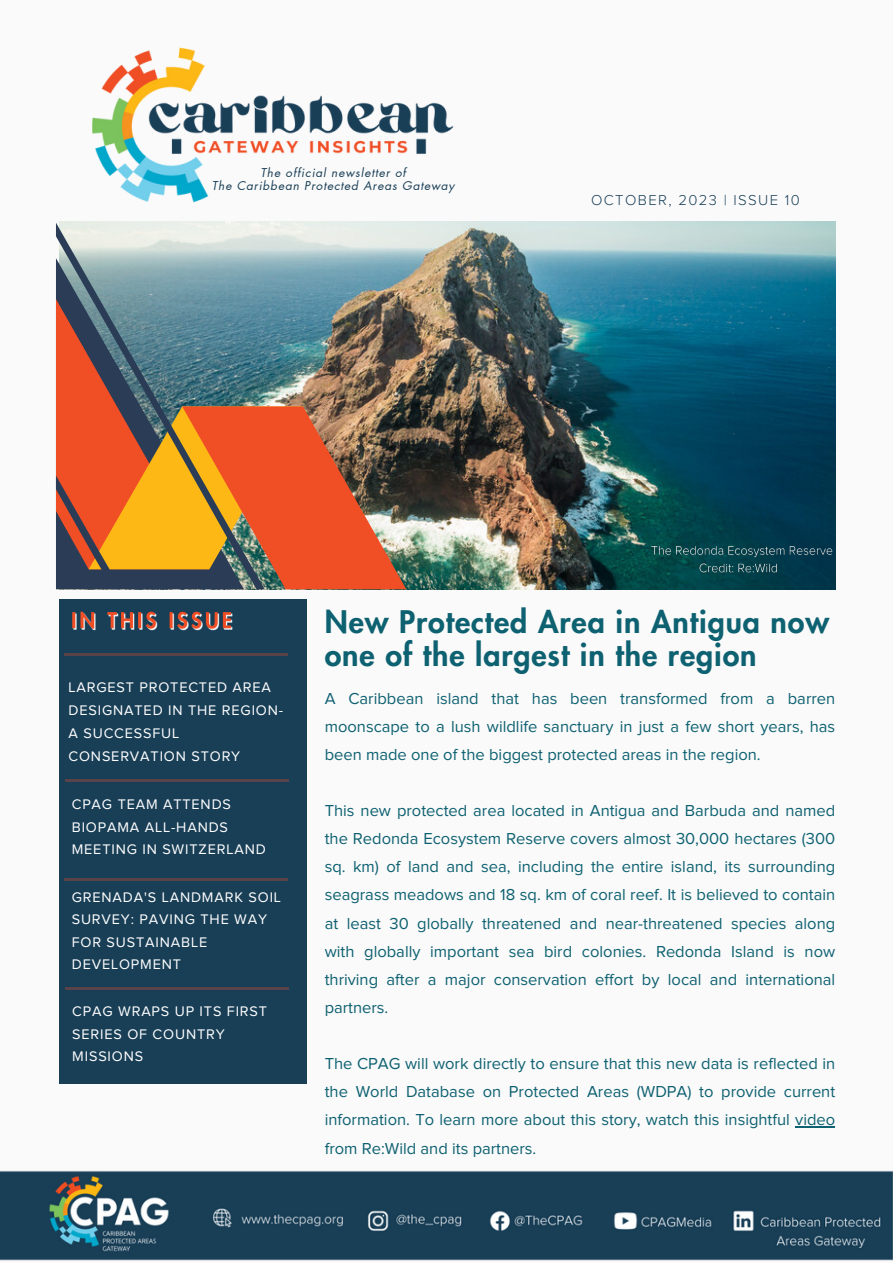
<style>
.page{position:relative;width:893px;height:1264px;background:#fff}
.page>*{position:absolute;margin:0;border:0;box-sizing:border-box;transform-origin:0 0}
.t1{font:800 30.3px/32.5px "Futura LT Pro";letter-spacing:.03em;color:#0e6171}
.t2{font:16.5px/28px "Proxima Nova";color:#0e6171;text-align:justify}
.t3{font:300 14.85px "Proxima Nova";letter-spacing:.095em;color:#193f57}
.t4{font:14.4px/22.5px "Proxima Nova";letter-spacing:.06em;color:#fff}
.t5{font:italic 11.85px "Futura LT Pro";letter-spacing:.07em;color:#193f57}
</style>
<div class="page">
<div style="left:0;top:0;width:892px;height:1262px;background:#fafafa"></div>
<img style="left:0;top:1170px;width:892px;height:91px">
<div style="left:59px;top:599px;width:247px;height:484px;background:#193f57"></div>
<hr style="left:65px;top:653px;width:223px;height:3px;background:#f04e25">
<hr style="left:65px;top:779px;width:223px;height:2px;background:#f04e25">
<hr style="left:65px;top:878px;width:223px;height:2px;background:#f04e25">
<hr style="left:65px;top:987px;width:223px;height:2px;background:#f04e25">
<img style="left:92px;top:47px;width:362px;height:156px">
<img style="left:59px;top:221px;width:776px;height:368px">
<img style="left:265px;top:299px;width:141px;height:290px">
<svg style="left:56px;top:223px;width:209px;height:366px;background:#a17d60"></svg>
<img style="left:72px;top:611px;width:161px;height:20px">
<hr style="left:795px;top:1126px;width:40px;height:1px;background:#0e6171">
<img style="left:650px;top:545px;width:184px;height:30px">
<p class="t5" style="left:260px;top:167px;width:147px">The official newsletter of</p>
<p class="t5" style="left:212px;top:180px;width:244px">The Caribbean Protected Areas Gateway</p>
<p class="t3" style="left:591px;top:193px;width:210px">OCTOBER, 2023 | ISSUE 10</p>
<p class="t4" style="left:69px;top:676px;width:216px;line-height:23px">LARGEST PROTECTED AREA<br>DESIGNATED IN THE REGION-<br>A SUCCESSFUL<br>CONSERVATION STORY</p>
<p class="t4" style="left:72px;top:793px;width:196px">CPAG TEAM ATTENDS<br>BIOPAMA ALL-HANDS<br>MEETING IN SWITZERLAND</p>
<p class="t4" style="left:72px;top:886px;width:211px">GRENADA'S LANDMARK SOIL<br>SURVEY: PAVING THE WAY<br>FOR SUSTAINABLE<br>DEVELOPMENT</p>
<p class="t4" style="left:72px;top:999px;width:196px;line-height:23px">CPAG WRAPS UP ITS FIRST<br>SERIES OF COUNTRY<br>MISSIONS</p>
<p class="t1" style="left:325px;top:607px;width:506px">New Protected Area in Antigua now one of the largest in the region</p>
<p class="t2" style="left:325px;top:685px;width:512px">A Caribbean island that has been transformed from a barren moonscape to a lush wildlife sanctuary in just a few short years, has been made one of the biggest protected areas in the region.</p>
<p class="t2" style="left:325px;top:797px;width:512px">This new protected area located in Antigua and Barbuda and named the Redonda Ecosystem Reserve covers almost 30,000 hectares (300 sq. km) of land and sea, including the entire island, its surrounding seagrass meadows and 18 sq. km of coral reef. It is believed to contain at least 30 globally threatened and near-threatened species along with globally important sea bird colonies. Redonda Island is now thriving after a major conservation effort by local and international partners.</p>
<p class="t2" style="left:325px;top:1050px;width:512px">The CPAG will work directly to ensure that this new data is reflected in the World Database on Protected Areas (WDPA) to provide current information. To learn more about this story, watch this insightful video from Re:Wild and its partners.</p>
</div>
